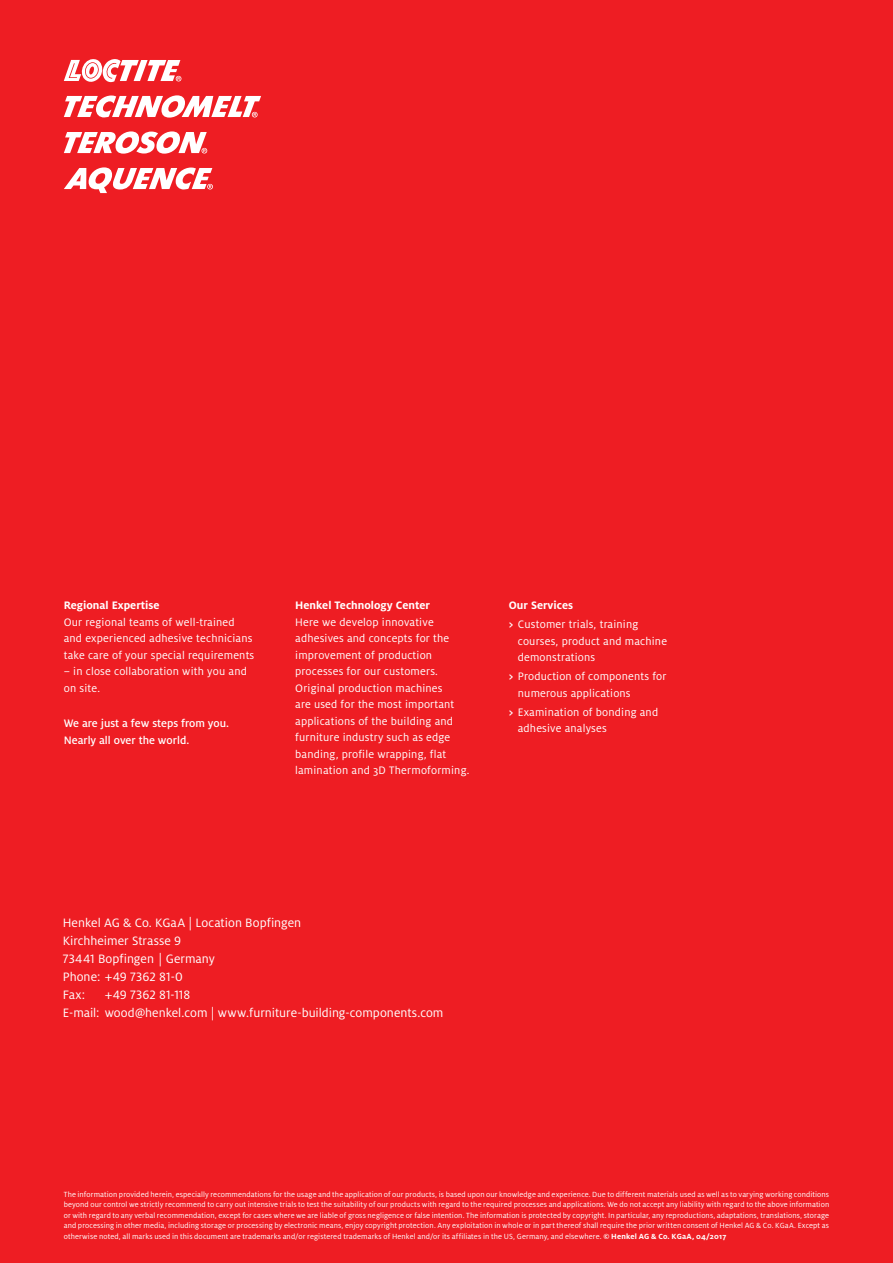
<style>
.page{position:relative;width:893px;height:1263px;background:#ee1d23}
.page>*{position:absolute;margin:0;border:0;box-sizing:border-box;transform-origin:0 0}
.Topline_18pt_Medium{font:13.5px "Milo Pro";color:#fff}
.Copy_9_12_black{font:12px/16.5px "Milo Pro";letter-spacing:.015em;color:#fff}
.Copy_9_12_black-2{font:500 12px/16.5px "Milo Pro";color:#fff}
.Copy_9_12_black-3{font:700 12px "Milo Pro";color:#fff}
.Titel_Head_rot_Milo{font:8.25px/10.5px "Milo Pro";letter-spacing:.01em;color:#fff;text-align:justify}
.s1{font-weight:700}
.s2{font-weight:500}
</style>
<div class="page">
<svg style="left:64px;top:59px;width:117px;height:23px"></svg>
<svg style="left:64px;top:95px;width:197px;height:23px"></svg>
<svg style="left:64px;top:131px;width:143px;height:23px"></svg>
<svg style="left:64px;top:167px;width:149px;height:26px"></svg>
<p class="Copy_9_12_black" style="left:64px;top:597px;width:192px"><span class="s1">Regional Expertise<br></span>Our regional teams of well-trained and experienced adhesive technicians take care of your special requirements</p>
<p class="Copy_9_12_black" style="left:64px;top:663px;width:185px">– in close collaboration with you and on site.</p>
<p class="Copy_9_12_black-2" style="left:64px;top:715px;width:167px">We are just a few steps from you.<br>Nearly all over the world.</p>
<p class="Copy_9_12_black" style="left:295px;top:597px;width:176px"><span class="s1">Henkel Technology Center<br></span>Here we develop innovative adhesives and concepts for the improvement of production processes for our customers.<br>Original production machines<br>are used for the most important applications of the building and furniture industry such as edge banding, profile wrapping, flat lamination and 3D Thermoforming.</p>
<p class="Copy_9_12_black-3" style="left:509px;top:599px;width:66px">Our Services</p>
<p class="Copy_9_12_black" style="left:518px;top:616px;width:151px;text-indent:-9px"><span class="s2">&gt;</span> Customer trials, training courses, product and machine demonstrations</p>
<p class="Copy_9_12_black" style="left:518px;top:668px;width:150px;text-indent:-9px"><span class="s2">&gt;</span> Production of components for numerous applications</p>
<p class="Copy_9_12_black" style="left:518px;top:704px;width:142px;text-indent:-9px"><span class="s2">&gt;</span> Examination of bonding and adhesive analyses</p>
<p class="Topline_18pt_Medium" style="left:63px;top:915px;width:240px">Henkel AG &amp; Co. KGaA | Location Bopfingen</p>
<p class="Topline_18pt_Medium" style="left:63px;top:933px;width:120px">Kirchheimer Strasse 9</p>
<p class="Topline_18pt_Medium" style="left:63px;top:951px;width:154px">73441 Bopfingen | Germany</p>
<p class="Topline_18pt_Medium" style="left:63px;top:969px;width:122px">Phone: +49 7362 81-0</p>
<p class="Topline_18pt_Medium" style="left:63px;top:987px;width:24px">Fax:</p>
<p class="Topline_18pt_Medium" style="left:105px;top:987px;width:87px">+49 7362 81-118</p>
<p class="Topline_18pt_Medium" style="left:63px;top:1005px;width:382px">E-mail: wood@henkel.com | www.furniture-building-components.com</p>
<p class="Titel_Head_rot_Milo" style="left:64px;top:1189px;width:767px">The information provided herein, especially recommendations for the usage and the application of our products, is based upon our knowledge and experience. Due to different materials used as well as to varying working conditions beyond our control we strictly recommend to carry out intensive trials to test the suitability of our products with regard to the required processes and applications. We do not accept any liability with regard to the above information or with regard to any verbal recommendation, except for cases where we are liable of gross negligence or false intention. The information is protected by copyright. In particular, any reproductions, adaptations, translations, storage and processing in other media, including storage or processing by electronic means, enjoy copyright protection. Any exploitation in whole or in part thereof shall require the prior written consent of Henkel AG &amp; Co. KGaA. Except as otherwise noted, all marks used in this document are trademarks and/or registered trademarks of Henkel and/or its affiliates in the US, Germany, and elsewhere. <span class="s1">© Henkel AG &amp; Co. KGaA, 04/2017</span></p>
</div>
